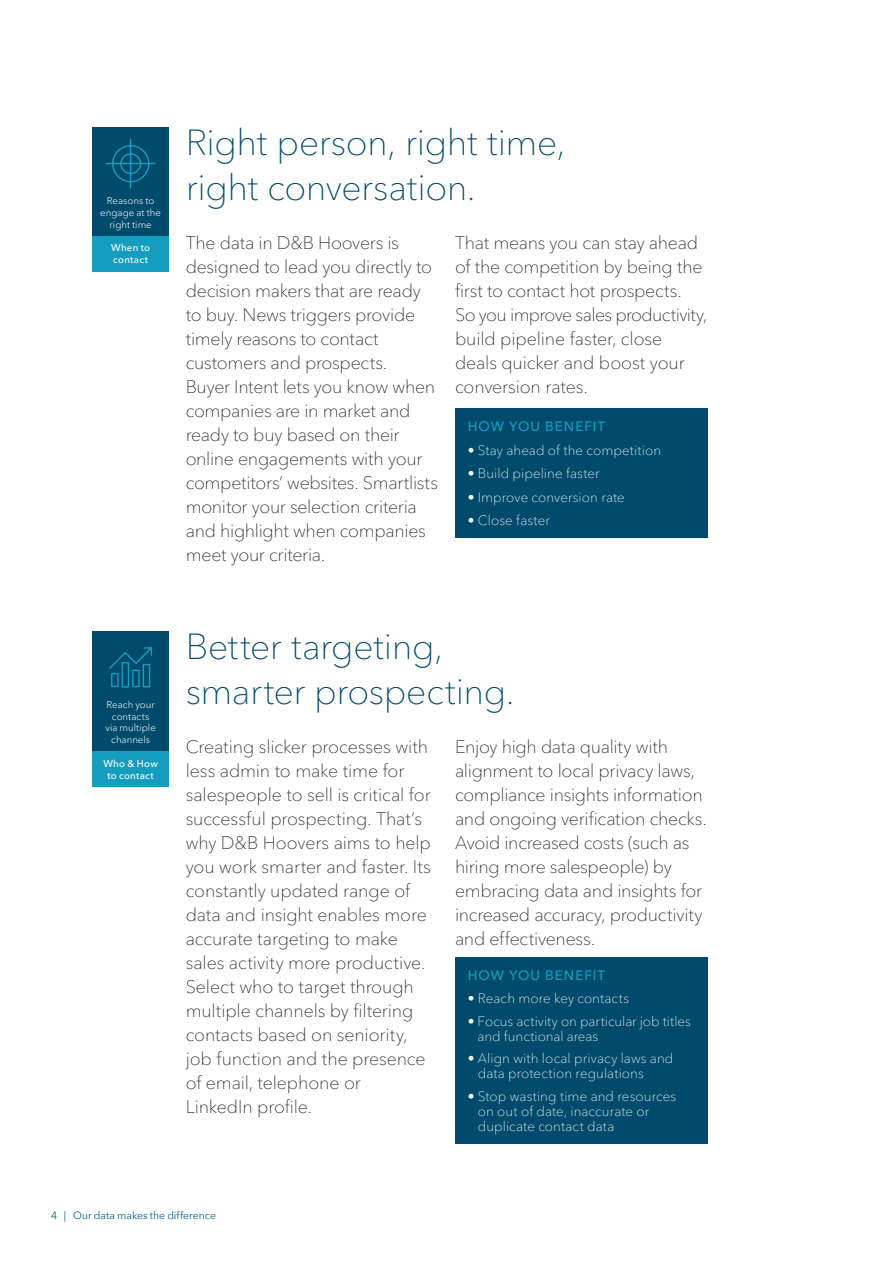
<style>
.page{position:relative;width:893px;height:1263px;background:#fff}
.page>*{position:absolute;margin:0;border:0;box-sizing:border-box;transform-origin:0 0}
.t1{font:100 36px/45px "Avenir Next LT Pro";letter-spacing:-.01em;color:#004b6c}
.t2{font:100 18px/24px "Avenir Next LT Pro";letter-spacing:-.015em;color:#231f20}
.t3{font:100 13.5px/15px "Avenir Next LT Pro";letter-spacing:.005em;color:#fff}
.t4{font:500 13.5px "Avenir Next LT Pro";letter-spacing:.07em;color:#149dbf}
.t5{font:10.5px "Avenir Next";letter-spacing:-.005em;color:#046384}
.t6{font:300 9.75px/11.7px "Avenir Next LT Pro";letter-spacing:.005em;color:#fff;text-align:center}
.t7{font:500 9.75px/11.7px "Avenir Next LT Pro";letter-spacing:.025em;color:#fff}
</style>
<div class="page">
<div style="left:93px;top:128px;width:76px;height:108px;background:#004b6c"></div>
<div style="left:93px;top:236px;width:76px;height:35px;background:#149dbf"></div>
<svg style="left:105px;top:138px;width:51px;height:51px"></svg>
<div style="left:93px;top:631px;width:76px;height:120px;background:#004b6c"></div>
<div style="left:93px;top:751px;width:76px;height:36px;background:#149dbf"></div>
<svg style="left:109px;top:647px;width:43px;height:41px"></svg>
<div style="left:455px;top:957px;width:252px;height:186px;background:#004b6c"></div>
<div style="left:455px;top:408px;width:252px;height:130px;background:#004b6c"></div>
<p class="t6" style="left:100px;top:195px;width:62px">Reasons to engage at the right time</p>
<p class="t7" style="left:111px;top:242px;width:40px">When to contact</p>
<h1 class="t1" style="left:186px;top:120px;width:381px">Right person, right time, right conversation.</h1>
<p class="t2" style="left:186px;top:231px;width:254px">The data in D&amp;B Hoovers is designed to lead you directly to decision makers that are ready to buy. News triggers provide timely reasons to contact customers and prospects.<br>Buyer Intent lets you know when companies are in market and ready to buy based on their online engagements with your competitors’ websites. Smartlists monitor your selection criteria and highlight when companies meet your criteria.</p>
<p class="t2" style="left:455px;top:231px;width:254px">That means you can stay ahead of the competition by being the first to contact hot prospects.<br>So you improve sales productivity, build pipeline faster, close deals quicker and boost your conversion rates.</p>
<p class="t4" style="left:468px;top:418px;width:139px">HOW YOU BENEFIT</p>
<p class="t3" style="left:468px;top:442px;width:195px">• Stay ahead of the competition</p>
<p class="t3" style="left:468px;top:466px;width:133px">• Build pipeline faster</p>
<p class="t3" style="left:468px;top:489px;width:159px">• Improve conversion rate</p>
<p class="t3" style="left:468px;top:513px;width:84px">• Close faster</p>
<p class="t6" style="left:105px;top:699px;width:52px">Reach your contacts via multiple channels</p>
<p class="t7" style="left:103px;top:758px;width:56px;text-align:center">Who &amp; How to contact</p>
<h1 class="t1" style="left:186px;top:624px;width:331px">Better targeting, smarter prospecting.</h1>
<p class="t2" style="left:186px;top:735px;width:247px">Creating slicker processes with less admin to make time for salespeople to sell is critical for successful prospecting. That’s why D&amp;B Hoovers aims to help you work smarter and faster. Its constantly updated range of data and insight enables more accurate targeting to make sales activity more productive.<br>Select who to target through multiple channels by filtering contacts based on seniority, job function and the presence of email, telephone or<br>LinkedIn profile.</p>
<p class="t2" style="left:455px;top:735px;width:253px">Enjoy high data quality with alignment to local privacy laws, compliance insights information and ongoing verification checks.<br>Avoid increased costs (such as hiring more salespeople) by embracing data and insights for increased accuracy, productivity and effectiveness.</p>
<p class="t4" style="left:468px;top:967px;width:139px">HOW YOU BENEFIT</p>
<p class="t3" style="left:468px;top:991px;width:163px">• Reach more key contacts</p>
<p class="t3" style="left:478px;top:1013px;width:215px;text-indent:-10px">• Focus activity on particular job titles and functional areas</p>
<p class="t3" style="left:478px;top:1051px;width:197px;text-indent:-10px">• Align with local privacy laws and data protection regulations</p>
<p class="t3" style="left:478px;top:1089px;width:200px;text-indent:-10px">• Stop wasting time and resources on out of date, inaccurate or duplicate contact data</p>
<p class="t5" style="left:51px;top:1207px;width:167px">4 | Our data makes the difference</p>
</div>
